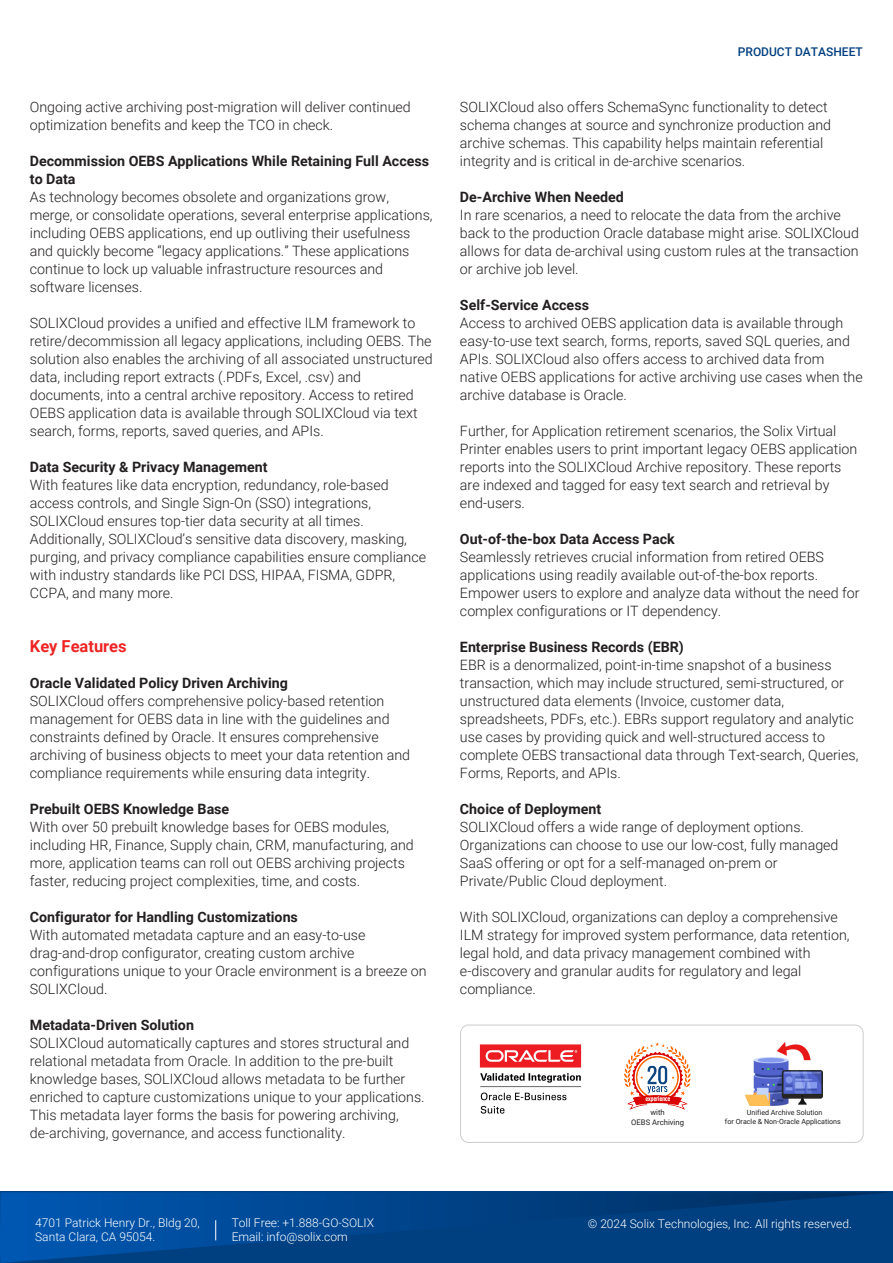
<style>
.page{position:relative;width:893px;height:1263px;background:#fff}
.page>*{position:absolute;margin:0;border:0;box-sizing:border-box;transform-origin:0 0}
.t1{font:700 16.5px "Roboto";color:#ee2424}
.t2{font:300 14.25px/18px "Roboto";color:#231f20}
.t3{font:700 14.25px/18px "Roboto";color:#231f20}
.t4{font:300 12px/14.4px "Roboto";color:#fff}
.t5{font:500 12px "Roboto";color:#003f80}
.t6{font:7.65px/9.1px "Roboto";color:#231f20;text-align:center}
.t7{font:7.2px/8.6px "Roboto";color:#231f20;text-align:center}
</style>
<div class="page">
<img style="left:479px;top:1044px;width:103px;height:70px">
<img style="left:624px;top:1042px;width:67px;height:68px">
<img style="left:745px;top:1042px;width:77px;height:63px">
<div style="left:460px;top:1025px;width:403px;height:118px;border:1px solid #ccc;border-radius:8px"></div>
<svg style="left:0;top:1192px;width:893px;height:71px;background:#00438a"></svg>
<svg style="left:215px;top:1220px;width:1px;height:20px"></svg>
<p class="t2" style="left:30px;top:98px;width:382px">Ongoing active archiving post-migration will deliver continued optimization benefits and keep the TCO in check.</p>
<p class="t3" style="left:30px;top:152px;width:401px">Decommission OEBS Applications While Retaining Full Access to Data</p>
<p class="t2" style="left:30px;top:188px;width:404px">As technology becomes obsolete and organizations grow, merge, or consolidate operations, several enterprise applications, including OEBS applications, end up outliving their usefulness and quickly become “legacy applications.” These applications continue to lock up valuable infrastructure resources and software licenses.</p>
<p class="t2" style="left:30px;top:314px;width:404px">SOLIXCloud provides a unified and effective ILM framework to retire/decommission all legacy applications, including OEBS. The solution also enables the archiving of all associated unstructured data, including report extracts (.PDFs, Excel, .csv) and documents, into a central archive repository. Access to retired OEBS application data is available through SOLIXCloud via text search, forms, reports, saved queries, and APIs.</p>
<p class="t3" style="left:30px;top:458px;width:239px">Data Security &amp; Privacy Management</p>
<p class="t2" style="left:30px;top:476px;width:398px">With features like data encryption, redundancy, role-based access controls, and Single Sign-On (SSO) integrations, SOLIXCloud ensures top-tier data security at all times.<br>Additionally, SOLIXCloud’s sensitive data discovery, masking, purging, and privacy compliance capabilities ensure compliance with industry standards like PCI DSS, HIPAA, FISMA, GDPR, CCPA, and many more.</p>
<p class="t1" style="left:30px;top:635px;width:98px">Key Features</p>
<p class="t3" style="left:30px;top:674px;width:260px">Oracle Validated Policy Driven Archiving</p>
<p class="t2" style="left:30px;top:692px;width:382px">SOLIXCloud offers comprehensive policy-based retention management for OEBS data in line with the guidelines and constraints defined by Oracle. It ensures comprehensive archiving of business objects to meet your data retention and compliance requirements while ensuring data integrity.</p>
<p class="t3" style="left:30px;top:800px;width:201px">Prebuilt OEBS Knowledge Base</p>
<p class="t2" style="left:30px;top:818px;width:385px">With over 50 prebuilt knowledge bases for OEBS modules, including HR, Finance, Supply chain, CRM, manufacturing, and more, application teams can roll out OEBS archiving projects faster, reducing project complexities, time, and costs.</p>
<p class="t3" style="left:30px;top:908px;width:270px">Configurator for Handling Customizations</p>
<p class="t2" style="left:30px;top:926px;width:398px">With automated metadata capture and an easy-to-use drag-and-drop configurator, creating custom archive configurations unique to your Oracle environment is a breeze on SOLIXCloud.</p>
<p class="t3" style="left:30px;top:1016px;width:166px">Metadata-Driven Solution</p>
<p class="t2" style="left:30px;top:1034px;width:396px">SOLIXCloud automatically captures and stores structural and relational metadata from Oracle. In addition to the pre-built knowledge bases, SOLIXCloud allows metadata to be further enriched to capture customizations unique to your applications.<br>This metadata layer forms the basis for powering archiving, de-archiving, governance, and access functionality.</p>
<p class="t5" style="left:738px;top:43px;width:126px">PRODUCT DATASHEET</p>
<p class="t2" style="left:460px;top:98px;width:373px">SOLIXCloud also offers SchemaSync functionality to detect schema changes at source and synchronize production and archive schemas. This capability helps maintain referential integrity and is critical in de-archive scenarios.</p>
<p class="t3" style="left:460px;top:188px;width:165px">De-Archive When Needed</p>
<p class="t2" style="left:460px;top:206px;width:401px">In rare scenarios, a need to relocate the data from the archive back to the production Oracle database might arise. SOLIXCloud allows for data de-archival using custom rules at the transaction or archive job level.</p>
<p class="t3" style="left:460px;top:296px;width:130px">Self-Service Access</p>
<p class="t2" style="left:460px;top:314px;width:404px">Access to archived OEBS application data is available through easy-to-use text search, forms, reports, saved SQL queries, and APIs. SOLIXCloud also offers access to archived data from native OEBS applications for active archiving use cases when the archive database is Oracle.</p>
<p class="t2" style="left:460px;top:422px;width:399px">Further, for Application retirement scenarios, the Solix Virtual Printer enables users to print important legacy OEBS application reports into the SOLIXCloud Archive repository. These reports are indexed and tagged for easy text search and retrieval by end-users.</p>
<p class="t3" style="left:460px;top:530px;width:216px">Out-of-the-box Data Access Pack</p>
<p class="t2" style="left:460px;top:548px;width:401px">Seamlessly retrieves crucial information from retired OEBS applications using readily available out-of-the-box reports.<br>Empower users to explore and analyze data without the need for complex configurations or IT dependency.</p>
<p class="t3" style="left:460px;top:638px;width:225px">Enterprise Business Records (EBR)</p>
<p class="t2" style="left:460px;top:656px;width:400px">EBR is a denormalized, point-in-time snapshot of a business transaction, which may include structured, semi-structured, or unstructured data elements (Invoice, customer data, spreadsheets, PDFs, etc.). EBRs support regulatory and analytic use cases by providing quick and well-structured access to complete OEBS transactional data through Text-search, Queries, Forms, Reports, and APIs.</p>
<p class="t3" style="left:460px;top:800px;width:143px">Choice of Deployment</p>
<p class="t2" style="left:460px;top:818px;width:380px">SOLIXCloud offers a wide range of deployment options.<br>Organizations can choose to use our low-cost, fully managed SaaS offering or opt for a self-managed on-prem or Private/Public Cloud deployment.</p>
<p class="t2" style="left:460px;top:908px;width:391px">With SOLIXCloud, organizations can deploy a comprehensive ILM strategy for improved system performance, data retention, legal hold, and data privacy management combined with e-discovery and granular audits for regulatory and legal compliance.</p>
<p class="t6" style="left:631px;top:1108px;width:54px">with<br>OEBS Archiving</p>
<p class="t7" style="left:725px;top:1108px;width:117px">Unified Archive Solution<br>for Oracle &amp; Non-Oracle Applications</p>
<p class="t4" style="left:35px;top:1215px;width:166px">4701 Patrick Henry Dr., Bldg 20,<br>Santa Clara, CA 95054.</p>
<p class="t4" style="left:232px;top:1215px;width:144px">Toll Free: +1.888-GO-SOLIX<br>Email: info@solix.com</p>
<p class="t4" style="left:588px;top:1216px;width:266px">© 2024 Solix Technologies, Inc. All rights reserved.</p>
</div>
